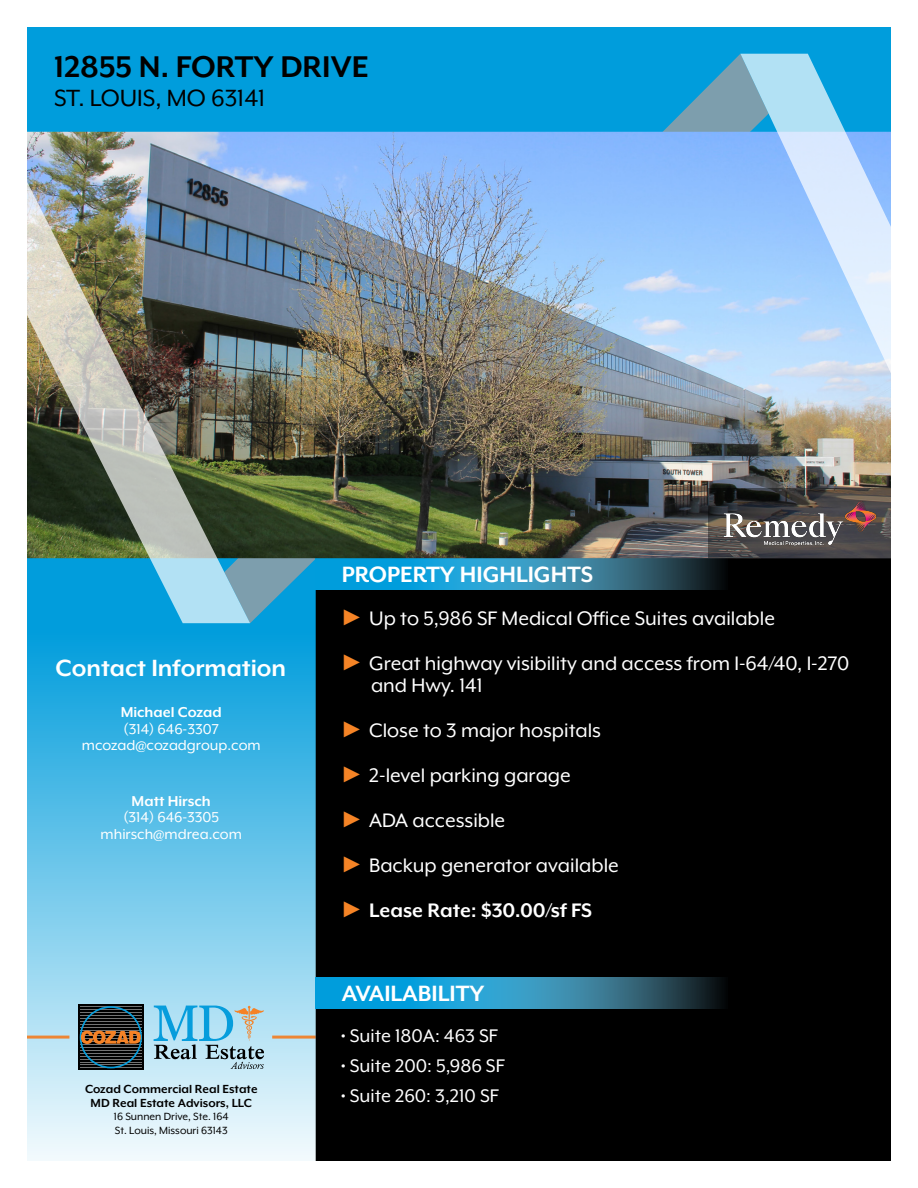
<style>
.page{position:relative;width:918px;height:1188px;background:#fff}
.page>*{position:absolute;margin:0;border:0;box-sizing:border-box;transform-origin:0 0}
.t1{font:700 34.5px "Mr Eaves XL Mod OT";color:#000}
.t2{font:700 27px "Mr Eaves XL Mod OT";color:#fff}
.t3{font:27px "Mr Eaves XL Mod OT";color:#000}
.t4{font:700 25.5px "Mr Eaves XL San OT";color:#fff}
.t5{font:22.5px "Mr Eaves XL Mod OT";color:#fff}
.t6{font:700 22.5px "Mr Eaves XL Mod OT";color:#fff}
.t7{font:21px "Mr Eaves XL Mod OT";color:#fff}
.t8{font:16.5px "Mr Eaves XL Mod OT";color:#fff}
.t9{font:700 16.5px "Mr Eaves XL Mod OT";color:#fff}
.t10{font:700 13.5px "Mr Eaves XL Mod OT";color:#000}
.t11{font:12px "Mr Eaves XL Mod OT";color:#000}
.s1{font-family:"Arial";font-weight:700;color:#f58426}
.s2{font-family:"Arial";color:#f58426}
</style>
<div class="page">
<img style="left:27px;top:27px;width:864px;height:1134px">
<p class="t1" style="left:54px;top:49px;width:316px">12855 N. FORTY DRIVE</p>
<p class="t3" style="left:54px;top:84px;width:213px">ST. LOUIS, MO 63141</p>
<p class="t2" style="left:56px;top:654px;width:232px">Contact Information</p>
<p class="t9" style="left:121px;top:704px;width:103px">Michael Cozad</p>
<p class="t8" style="left:124px;top:721px;width:97px">(314) 646-3307</p>
<p class="t8" style="left:82px;top:737px;width:180px">mcozad@cozadgroup.com</p>
<p class="t9" style="left:132px;top:792px;width:81px">Matt Hirsch</p>
<p class="t8" style="left:123px;top:809px;width:97px">(314) 646-3305</p>
<p class="t8" style="left:101px;top:825px;width:143px">mhirsch@mdrea.com</p>
<p class="t10" style="left:85px;top:1083px;width:174px">Cozad Commercial Real Estate</p>
<p class="t10" style="left:91px;top:1096px;width:163px">MD Real Estate Advisors, LLC</p>
<p class="t11" style="left:114px;top:1111px;width:116px">16 Sunnen Drive, Ste. 164</p>
<p class="t11" style="left:115px;top:1124px;width:114px">St. Louis, Missouri 63143</p>
<p class="t4" style="left:342px;top:562px;width:253px">PROPERTY HIGHLIGHTS</p>
<p class="t5" style="left:341px;top:607px;width:436px"><span class="s1">►</span> Up to 5,986 SF Medical Office Suites available</p>
<p class="t5" style="left:341px;top:652px;width:510px"><span class="s1">►</span> Great highway visibility and access from I-64/40, I-270</p>
<p class="t5" style="left:371px;top:674px;width:113px">and Hwy. 141</p>
<p class="t5" style="left:341px;top:719px;width:262px"><span class="s1">►</span> Close to 3 major hospitals</p>
<p class="t5" style="left:341px;top:764px;width:232px"><span class="s1">►</span> 2-level parking garage</p>
<p class="t5" style="left:341px;top:809px;width:166px"><span class="s1">►</span> ADA accessible</p>
<p class="t5" style="left:341px;top:854px;width:280px"><span class="s1">►</span> Backup generator available</p>
<p class="t6" style="left:341px;top:899px;width:253px"><span class="s2">►</span> Lease Rate: $30.00/sf FS</p>
<p class="t4" style="left:342px;top:981px;width:144px">AVAILABILITY</p>
<p class="t7" style="left:341px;top:1025px;width:159px">• Suite 180A: 463 SF</p>
<p class="t7" style="left:341px;top:1055px;width:166px">• Suite 200: 5,986 SF</p>
<p class="t7" style="left:341px;top:1085px;width:160px">• Suite 260: 3,210 SF</p>
</div>
